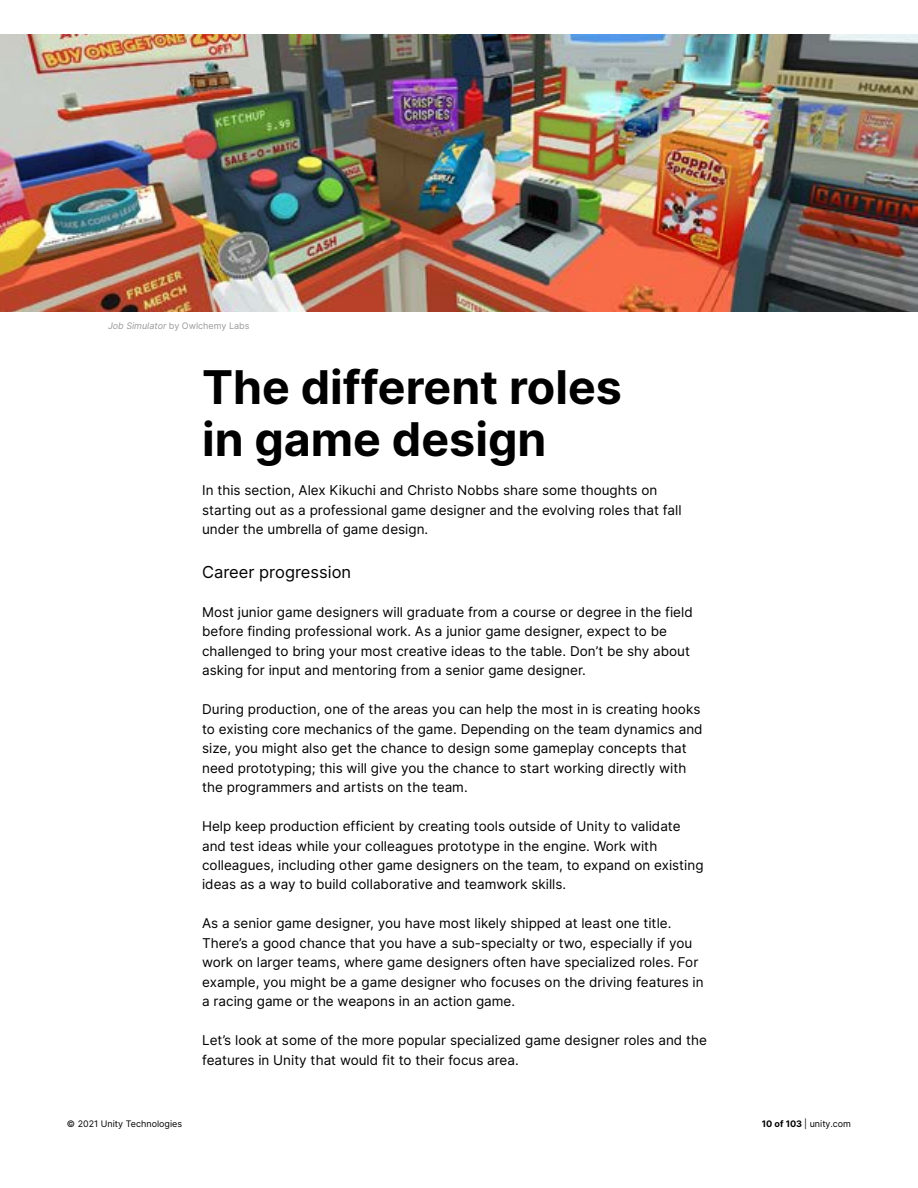
<style>
.page{position:relative;width:918px;height:1188px;background:#fff}
.page>*{position:absolute;margin:0;border:0;box-sizing:border-box;transform-origin:0 0}
.t1{font:700 46.5px/52.5px "Inter";color:#000}
.t2{font:16.5px "Inter";color:#000}
.t3{font:13.5px/19.5px "Inter";color:#000}
.t4{font:9px "Inter";color:#000}
.t5{font:9px "Inter";color:#999}
.s1{font-style:italic}
.s2{font-weight:700}
</style>
<div class="page">
<img style="left:0;top:35px;width:918px;height:277px">
<p class="t5" style="left:108px;top:319px;width:143px"><span class="s1">Job Simulator</span> by Owlchemy Labs</p>
<h1 class="t1" style="left:202px;top:359px;width:421px">The different roles in game design</h1>
<p class="t3" style="left:202px;top:480px;width:481px">In this section, Alex Kikuchi and Christo Nobbs share some thoughts on starting out as a professional game designer and the evolving roles that fall under the umbrella of game design.</p>
<p class="t2" style="left:202px;top:560px;width:151px">Career progression</p>
<p class="t3" style="left:202px;top:602px;width:492px">Most junior game designers will graduate from a course or degree in the field before finding professional work. As a junior game designer, expect to be challenged to bring your most creative ideas to the table. Don’t be shy about asking for input and mentoring from a senior game designer.</p>
<p class="t3" style="left:202px;top:699px;width:502px">During production, one of the areas you can help the most in is creating hooks to existing core mechanics of the game. Depending on the team dynamics and size, you might also get the chance to design some gameplay concepts that need prototyping; this will give you the chance to start working directly with the programmers and artists on the team.</p>
<p class="t3" style="left:202px;top:816px;width:503px">Help keep production efficient by creating tools outside of Unity to validate and test ideas while your colleagues prototype in the engine. Work with colleagues, including other game designers on the team, to expand on existing ideas as a way to build collaborative and teamwork skills.</p>
<p class="t3" style="left:202px;top:914px;width:503px">As a senior game designer, you have most likely shipped at least one title.<br>There’s a good chance that you have a sub-specialty or two, especially if you work on larger teams, where game designers often have specialized roles. For example, you might be a game designer who focuses on the driving features in a racing game or the weapons in an action game.</p>
<p class="t3" style="left:202px;top:1031px;width:506px">Let’s look at some of the more popular specialized game designer roles and the features in Unity that would fit to their focus area.</p>
<p class="t4" style="left:67px;top:1117px;width:117px">© 2021 Unity Technologies</p>
<p class="t4" style="left:762px;top:1117px;width:91px"><span class="s2">10 of 103</span> | unity.com</p>
</div>
